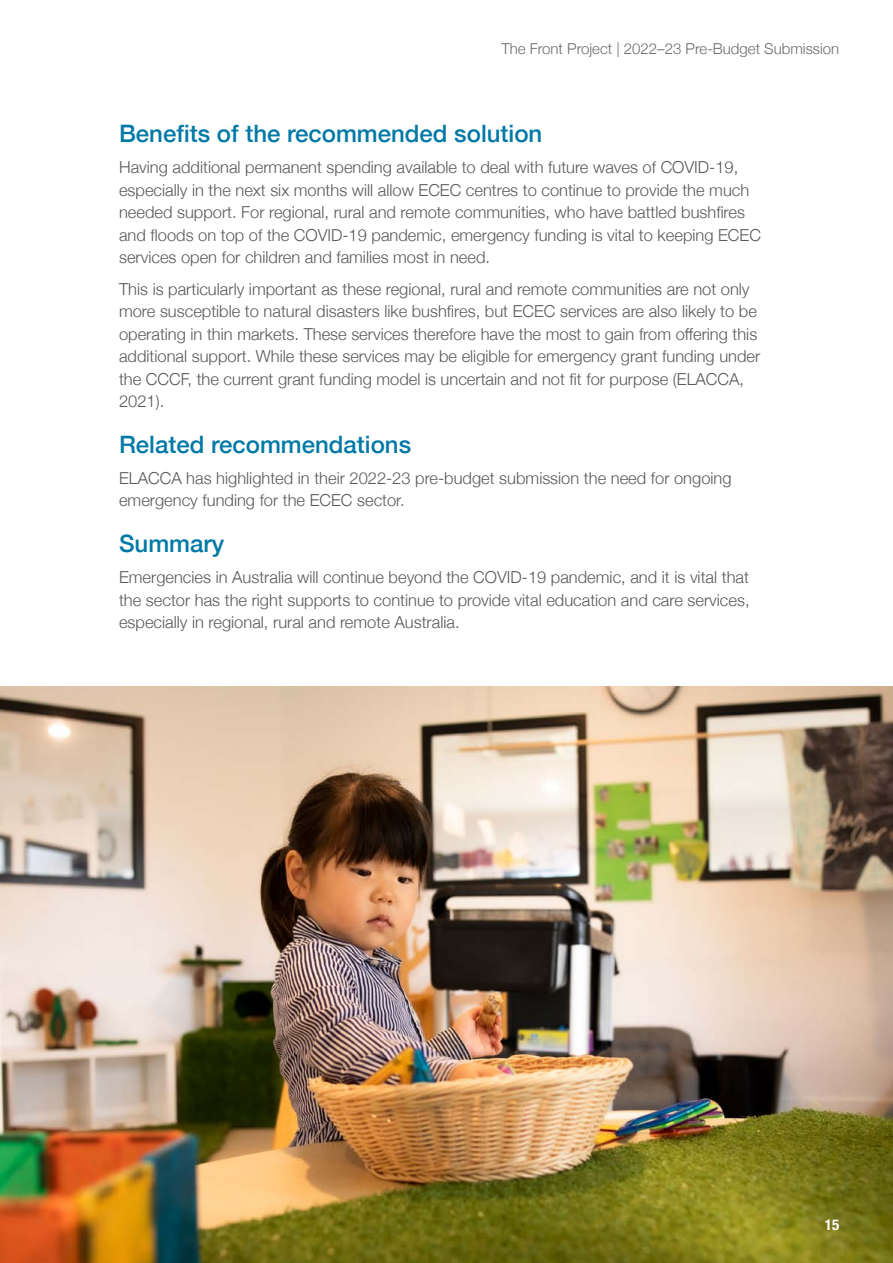
<style>
.page{position:relative;width:893px;height:1263px;background:#fff}
.page>*{position:absolute;margin:0;border:0;box-sizing:border-box;transform-origin:0 0}
.Heading_2{font:500 24px "Helvetica Neue";color:#0079a7}
.Body_text{font:300 16.5px/22.5px "Helvetica Neue";color:#58595b}
.t1{font:300 15px "Helvetica Neue";color:#58595b}
.t2{font:700 condensed 15px "Helvetica Neue";color:#fff}
</style>
<div class="page">
<img style="left:0;top:687px;width:893px;height:576px">
<p class="t1" style="left:501px;top:36px;width:339px">The Front Project | 2022–23 Pre-Budget Submission</p>
<p class="Heading_2" style="left:119px;top:115px;width:425px">Benefits of the recommended solution</p>
<p class="Body_text" style="left:119px;top:155px;width:643px">Having additional permanent spending available to deal with future waves of COVID-19, especially in the next six months will allow ECEC centres to continue to provide the much needed support. For regional, rural and remote communities, who have battled bushfires and floods on top of the COVID-19 pandemic, emergency funding is vital to keeping ECEC services open for children and families most in need.</p>
<p class="Body_text" style="left:119px;top:276px;width:643px">This is particularly important as these regional, rural and remote communities are not only more susceptible to natural disasters like bushfires, but ECEC services are also likely to be operating in thin markets. These services therefore have the most to gain from offering this additional support. While these services may be eligible for emergency grant funding under the CCCF, the current grant funding model is uncertain and not fit for purpose (ELACCA, 2021).</p>
<p class="Heading_2" style="left:119px;top:425px;width:294px">Related recommendations</p>
<p class="Body_text" style="left:119px;top:465px;width:614px">ELACCA has highlighted in their 2022-23 pre-budget submission the need for ongoing emergency funding for the ECEC sector.</p>
<p class="Heading_2" style="left:119px;top:524px;width:107px">Summary</p>
<p class="Body_text" style="left:119px;top:565px;width:632px;text-align:justify">Emergencies in Australia will continue beyond the COVID-19 pandemic, and it is vital that the sector has the right supports to continue to provide vital education and care services, especially in regional, rural and remote Australia.</p>
<p class="t2" style="left:825px;top:1212px;width:16px">15</p>
</div>
